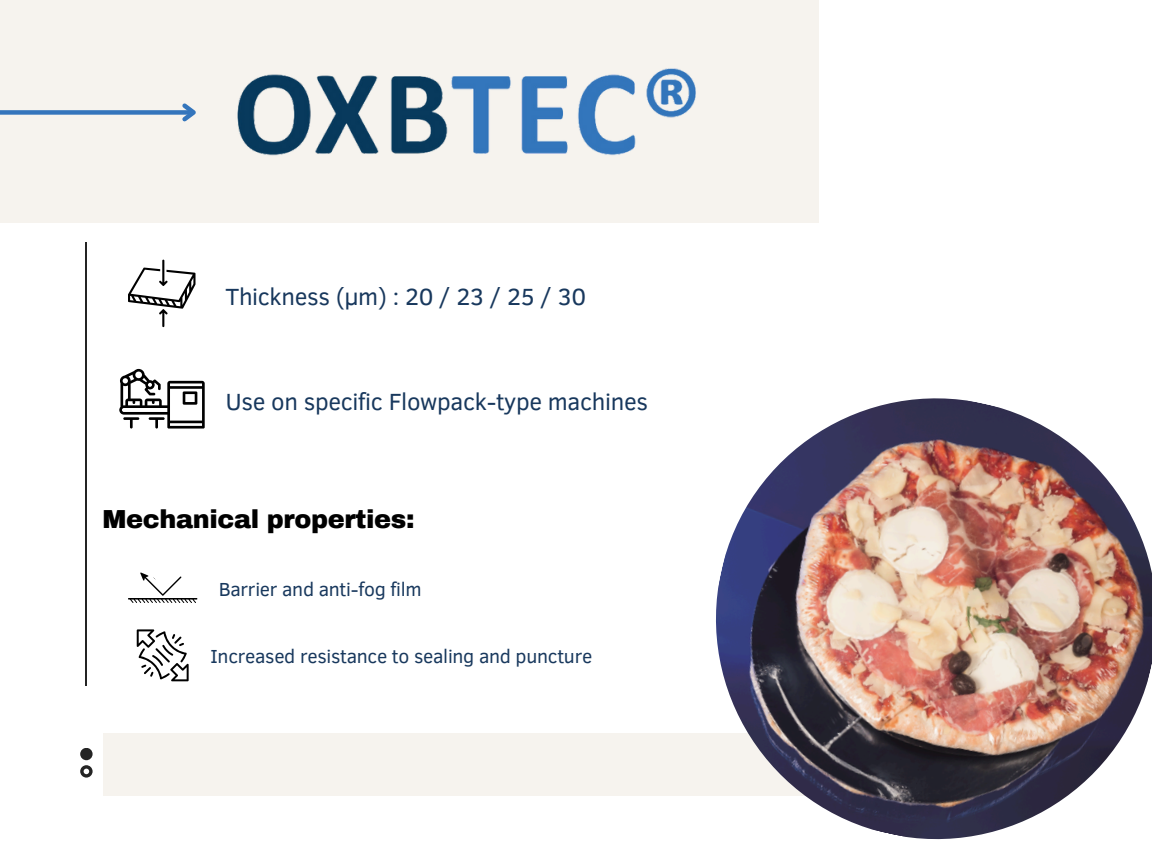
<style>
.page{position:relative;width:1152px;height:864px;background:#fff}
.page>*{position:absolute;margin:0;border:0;box-sizing:border-box;transform-origin:0 0}
.t1{font:900 25.5px "Archivo";letter-spacing:-.015em;color:#000}
.t2{font:24px "Clear Sans";letter-spacing:-.015em;color:#18385d}
.t3{font:19.35px "Clear Sans";letter-spacing:-.015em;color:#18385d}
</style>
<div class="page">
<svg style="left:80px;top:765px;width:13px;height:13px"></svg>
<div style="left:80px;top:748px;width:13px;height:12px;background:#242424;border-radius:50%"></div>
<div style="left:0;top:0;width:818px;height:222px;background:#f6f3ee"></div>
<hr style="left:86px;top:242px;width:1px;height:443px;background:#242424">
<img style="left:237px;top:68px;width:459px;height:88px">
<div style="left:0;top:110px;width:194px;height:5px;background:#3475bc"></div>
<svg style="left:178px;top:103px;width:18px;height:19px"></svg>
<svg style="left:128px;top:260px;width:68px;height:67px"></svg>
<svg style="left:119px;top:369px;width:86px;height:60px"></svg>
<svg style="left:128px;top:572px;width:69px;height:31px"></svg>
<svg style="left:137px;top:629px;width:51px;height:52px"></svg>
<div style="left:103px;top:733px;width:850px;height:63px;background:#f6f3ee"></div>
<img style="left:716px;top:398px;width:436px;height:442px">
<p class="t2" style="left:225px;top:279px;width:362px">Thickness (µm) : 20 / 23 / 25 / 30</p>
<h1 class="t2" style="left:225px;top:384px;width:424px">Use on specific Flowpack-type machines</h1>
<h1 class="t1" style="left:103px;top:506px;width:313px">Mechanical properties:</h1>
<h1 class="t3" style="left:219px;top:575px;width:204px">Barrier and anti-fog film</h1>
<p class="t3" style="left:211px;top:642px;width:383px">Increased resistance to sealing and puncture</p>
</div>
